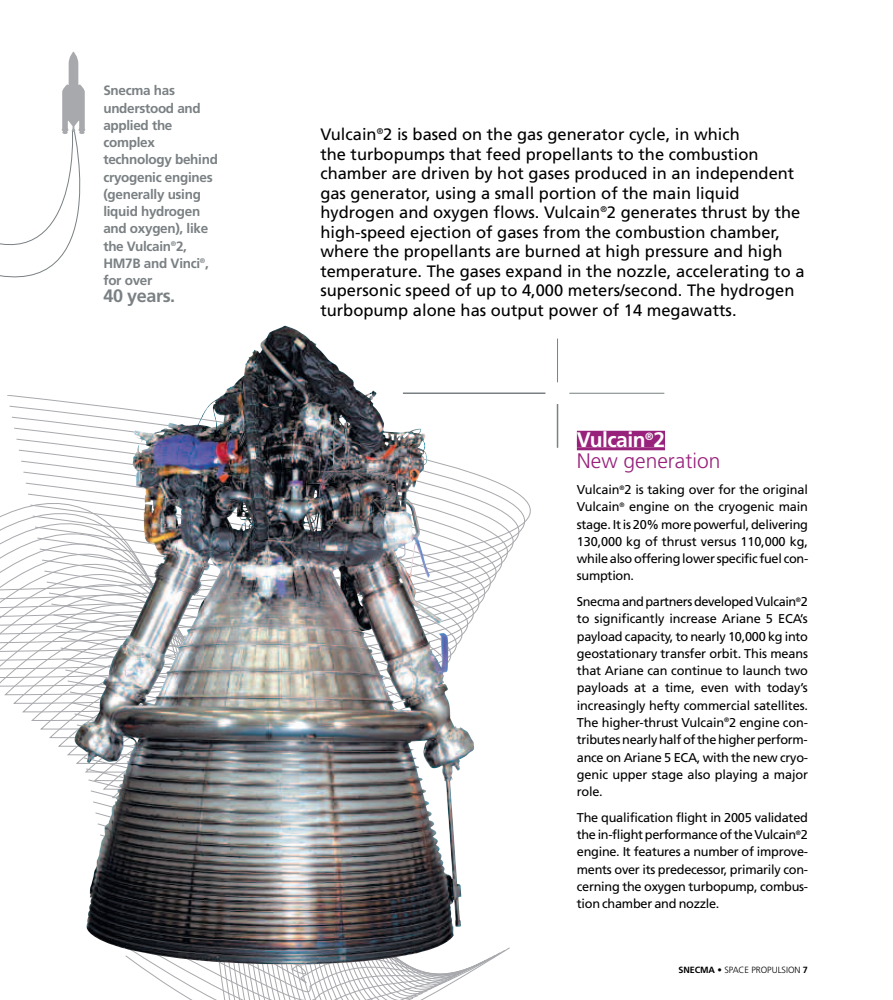
<style>
.page{position:relative;width:893px;height:1000px;background:#fff}
.page>*{position:absolute;margin:0;border:0;box-sizing:border-box;transform-origin:0 0}
.t1{font:300 21px/21px "Frutiger";color:#98227b}
.t2{font:700 18px "Frutiger";letter-spacing:-.02em;color:#7a8083}
.t3{font:16.5px/19.5px "Frutiger";color:#000}
.t4{font:700 13.5px/17.2px "Frutiger";letter-spacing:-.02em;color:#7a8083}
.t5{font:12.75px/17.2px "Frutiger";letter-spacing:-.02em;color:#000;text-align:justify}
.t6{font:300 9px "Frutiger";letter-spacing:-.005em;color:#000}
.s1{font-weight:700;color:#fff}
.s2{font-weight:700}
</style>
<div class="page">
<svg style="left:0;top:395px;width:665px;height:604px"></svg>
<svg style="left:0;top:52px;width:86px;height:226px"></svg>
<div style="left:577px;top:430px;width:88px;height:17px;background:#98227b"></div>
<hr style="left:577px;top:447px;width:88px;height:3px;background:#98227b">
<hr style="left:557px;top:338px;width:1px;height:44px;background:#7a8083">
<hr style="left:557px;top:404px;width:1px;height:43px;background:#7a8083">
<hr style="left:403px;top:392px;width:142px;height:2px;background:#7a8083">
<hr style="left:569px;top:393px;width:95px;height:1px;background:#7a8083">
<img style="left:133px;top:400px;width:282px;height:343px">
<p class="t4" style="left:103px;top:83px;width:116px">Snecma has understood and applied the complex technology behind cryogenic engines (generally using liquid hydrogen and oxygen), like the Vulcain<sup>®</sup>2,<br>HM7B and Vinci<sup>®</sup>, for over</p>
<h2 class="t2" style="left:103px;top:289px;width:73px">40 years.</h2>
<p class="t3" style="left:320px;top:126px;width:486px">Vulcain<sup>®</sup>2 is based on the gas generator cycle, in which<br>the turbopumps that feed propellants to the combustion chamber are driven by hot gases produced in an independent gas generator, using a small portion of the main liquid hydrogen and oxygen flows. Vulcain<sup>®</sup>2 generates thrust by the high-speed ejection of gases from the combustion chamber, where the propellants are burned at high pressure and high temperature. The gases expand in the nozzle, accelerating to a supersonic speed of up to 4,000 meters/second. The hydrogen turbopump alone has output power of 14 megawatts.</p>
<h1 class="t1" style="left:577px;top:431px;width:145px"><span class="s1">Vulcain</span><sup>®</sup><span class="s1">2<br></span>New generation</h1>
<p class="t5" style="left:577px;top:482px;width:233px">Vulcain<sup>®</sup>2 is taking over for the original Vulcain<sup>®</sup> engine on the cryogenic main stage. It is 20% more powerful, delivering 130,000 kg of thrust versus 110,000 kg, while also offering lower specific fuel con&shy;sumption.</p>
<p class="t5" style="left:577px;top:594px;width:233px">Snecma and partners developed Vulcain<sup>®</sup>2 to significantly increase Ariane 5 ECA’s payload capacity, to nearly 10,000 kg into geostationary transfer orbit. This means that Ariane can continue to launch two payloads at a time, even with today’s increasingly hefty commercial satellites.<br>The higher-thrust Vulcain<sup>®</sup>2 engine con&shy;tributes nearly half of the higher perform&shy;ance on Ariane 5 ECA, with the new cryo&shy;genic upper stage also playing a major role.</p>
<p class="t5" style="left:577px;top:809px;width:233px">The qualification flight in 2005 validated the in-flight performance of the Vulcain<sup>®</sup>2 engine. It features a number of improve&shy;ments over its predecessor, primarily con&shy;cerning the oxygen turbopump, combus&shy;tion chamber and nozzle.</p>
<p class="t6" style="left:678px;top:965px;width:131px"><span class="s2">SNECMA •</span> SPACE PROPULSION <span class="s2">7</span></p>
</div>
